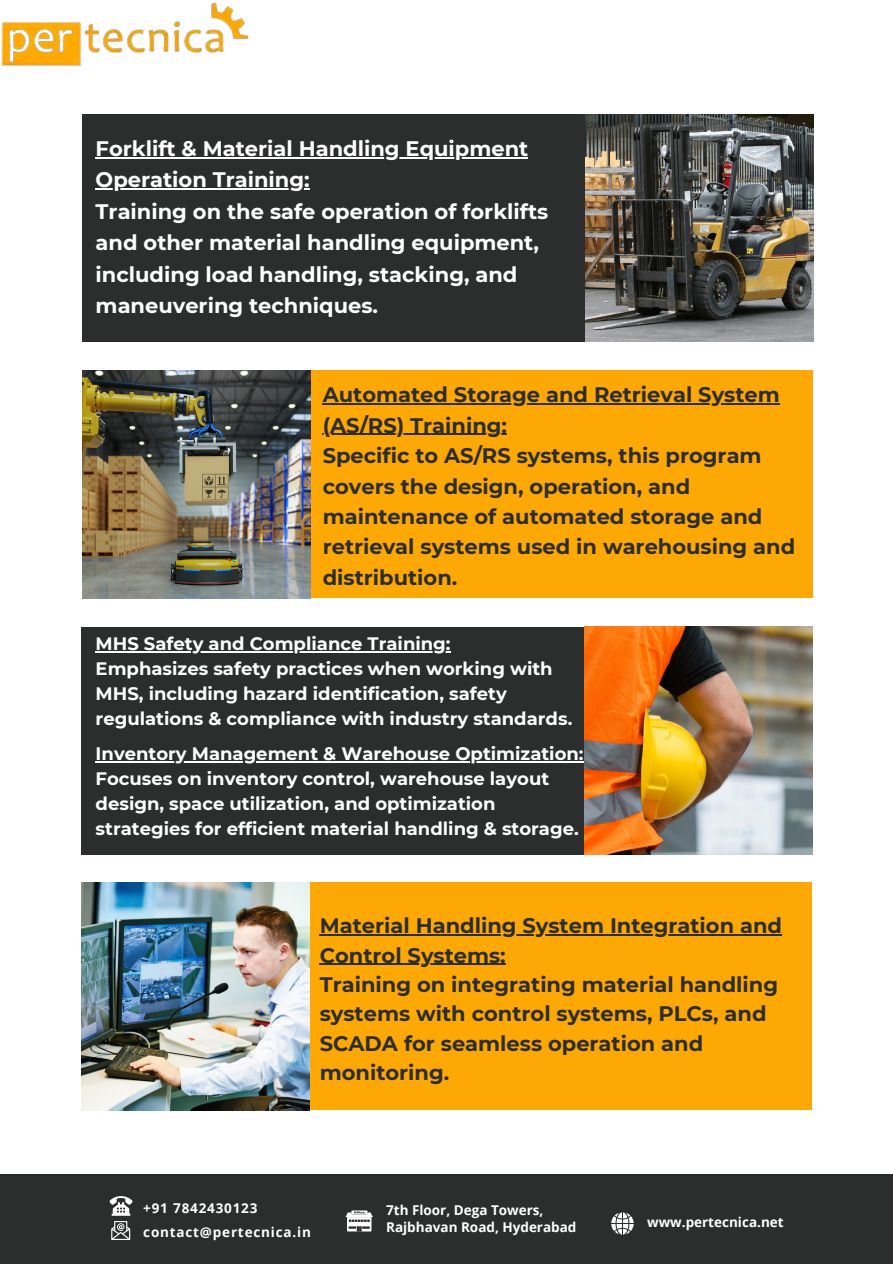
<style>
.page{position:relative;width:893px;height:1264px;background:#fff}
.page>*{position:absolute;margin:0;border:0;box-sizing:border-box;transform-origin:0 0}
.t1{font:700 21px/30.3px "Montserrat";color:#2c2d2d}
.t2{font:700 21px/31.5px "Montserrat";color:#fff}
.t3{font:700 18px/24.8px "Montserrat";color:#fff}
.t4{font:700 13.5px "Open Sans";color:#fff}
.t5{font:700 13.5px "Open Sans";letter-spacing:.06em;color:#fff}
</style>
<div class="page">
<img style="left:1px;top:2px;width:248px;height:65px">
<div style="left:103px;top:370px;width:710px;height:228px;background:#fea806"></div>
<img style="left:82px;top:370px;width:228px;height:228px">
<div style="left:82px;top:114px;width:609px;height:228px;background:#2c2d2d"></div>
<img style="left:585px;top:114px;width:228px;height:228px">
<div style="left:102px;top:882px;width:710px;height:228px;background:#fea806"></div>
<img style="left:81px;top:882px;width:228px;height:228px">
<div style="left:81px;top:626px;width:609px;height:228px;background:#2c2d2d"></div>
<img style="left:584px;top:626px;width:228px;height:228px">
<div style="left:0;top:1174px;width:892px;height:89px;background:#2c2d2d"></div>
<svg style="left:611px;top:1212px;width:22px;height:22px"></svg>
<svg style="left:345px;top:1210px;width:27px;height:21px"></svg>
<svg style="left:110px;top:1196px;width:22px;height:43px"></svg>
<hr style="left:96px;top:157px;width:432px;height:1px;background:#fff">
<hr style="left:96px;top:188px;width:213px;height:2px;background:#fff">
<hr style="left:322px;top:403px;width:457px;height:1px;background:#2c2d2d">
<hr style="left:322px;top:434px;width:185px;height:1px;background:#2c2d2d">
<hr style="left:96px;top:651px;width:354px;height:1px;background:#fff">
<hr style="left:320px;top:934px;width:462px;height:1px;background:#2c2d2d">
<hr style="left:320px;top:963px;width:186px;height:1px;background:#2c2d2d">
<hr style="left:96px;top:761px;width:487px;height:1px;background:#fff">
<p class="t2" style="left:96px;top:133px;width:434px">Forklift &amp; Material Handling Equipment<br>Operation Training:</p>
<p class="t2" style="left:96px;top:196px;width:454px">Training on the safe operation of forklifts and other material handling equipment, including load handling, stacking, and maneuvering techniques.</p>
<p class="t1" style="left:322px;top:379px;width:458px">Automated Storage and Retrieval System (AS/RS) Training:</p>
<p class="t1" style="left:322px;top:440px;width:474px">Specific to AS/RS systems, this program covers the design, operation, and maintenance of automated storage and retrieval systems used in warehousing and distribution.</p>
<p class="t3" style="left:96px;top:631px;width:356px">MHS Safety and Compliance Training:</p>
<p class="t3" style="left:96px;top:656px;width:478px">Emphasizes safety practices when working with<br>MHS, including hazard identification, safety regulations &amp; compliance with industry standards.</p>
<p class="t3" style="left:96px;top:741px;width:489px">Inventory Management &amp; Warehouse Optimization:</p>
<p class="t3" style="left:96px;top:766px;width:484px">Focuses on inventory control, warehouse layout design, space utilization, and optimization strategies for efficient material handling &amp; storage.</p>
<p class="t1" style="left:320px;top:911px;width:464px;line-height:29.2px">Material Handling System Integration and<br>Control Systems:</p>
<p class="t1" style="left:320px;top:969px;width:460px;line-height:29.2px">Training on integrating material handling systems with control systems, PLCs, and<br>SCADA for seamless operation and monitoring.</p>
<p class="t5" style="left:143px;top:1198px;width:116px">+91 7842430123</p>
<p class="t5" style="left:143px;top:1222px;width:169px">contact@pertecnica.in</p>
<p class="t4" style="left:386px;top:1200px;width:159px">7th Floor, Dega Towers,</p>
<p class="t4" style="left:386px;top:1217px;width:192px">Rajbhavan Road, Hyderabad</p>
<p class="t4" style="left:647px;top:1212px;width:138px">www.pertecnica.net</p>
</div>
